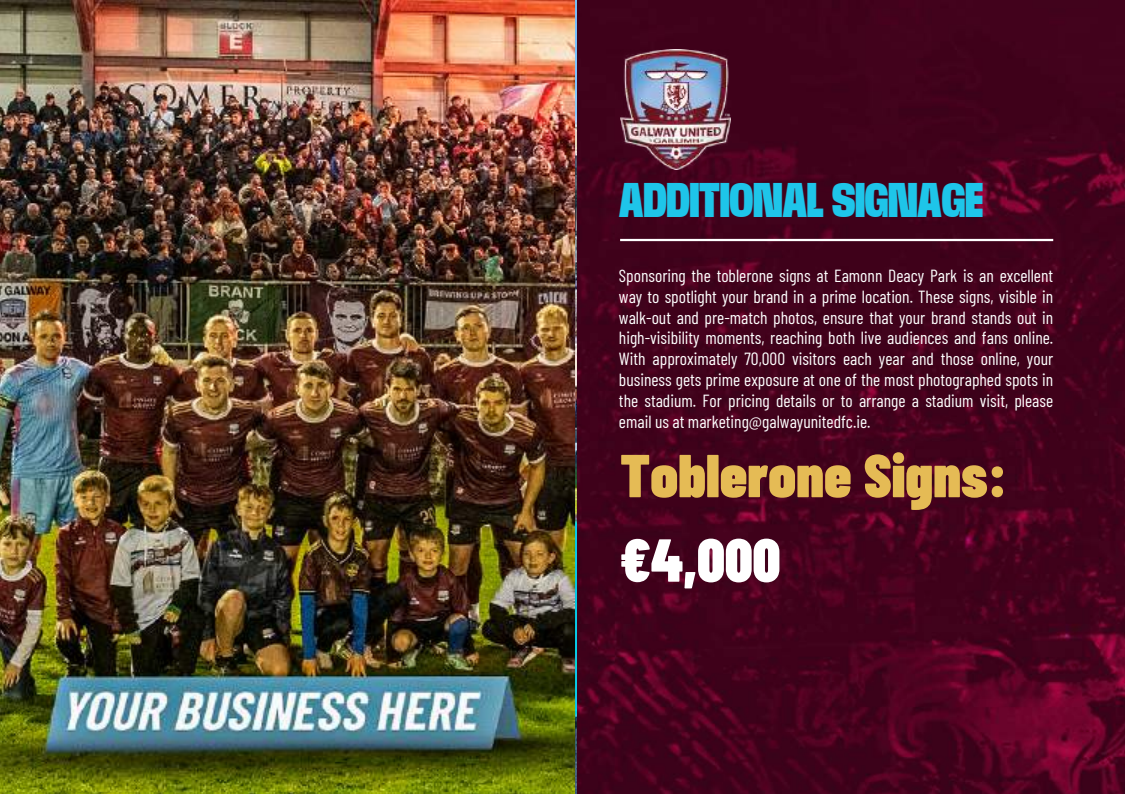
<style>
.page{position:relative;width:1125px;height:794px;background:#fff}
.page>*{position:absolute;margin:0;border:0;box-sizing:border-box;transform-origin:0 0}
.t1{font:900 60.45px "Barlow Condensed";color:#e5bb55}
.t2{font:900 60.45px "Barlow Condensed";color:#fff}
.t3{font:900 condensed 43.5px "Base Neue Trial";color:#1ec5e9}
.t4{font:17.55px/20.9px "Barlow Condensed";color:#fff;text-align:justify}
</style>
<div class="page">
<img style="left:576px;top:0;width:549px;height:793px">
<img style="left:620px;top:49px;width:110px;height:121px">
<hr style="left:620px;top:239px;width:433px;height:2px;background:#fff">
<img style="left:0;top:0;width:575px;height:793px">
<h2 class="t3" style="left:619px;top:175px;width:365px">ADDITIONAL SIGNAGE</h2>
<p class="t4" style="left:619px;top:264px;width:436px">Sponsoring the toblerone signs at Eamonn Deacy Park is an excellent way to spotlight your brand in a prime location. These signs, visible in walk-out and pre-match photos, ensure that your brand stands out in high-visibility moments, reaching both live audiences and fans online.<br>With approximately 70,000 visitors each year and those online, your business gets prime exposure at one of the most photographed spots in the stadium. For pricing details or to arrange a stadium visit, please email us at marketing@galwayunitedfc.ie.</p>
<h1 class="t1" style="left:620px;top:436px;width:388px">Toblerone Signs:</h1>
<h1 class="t2" style="left:620px;top:521px;width:162px">€4,000</h1>
</div>
